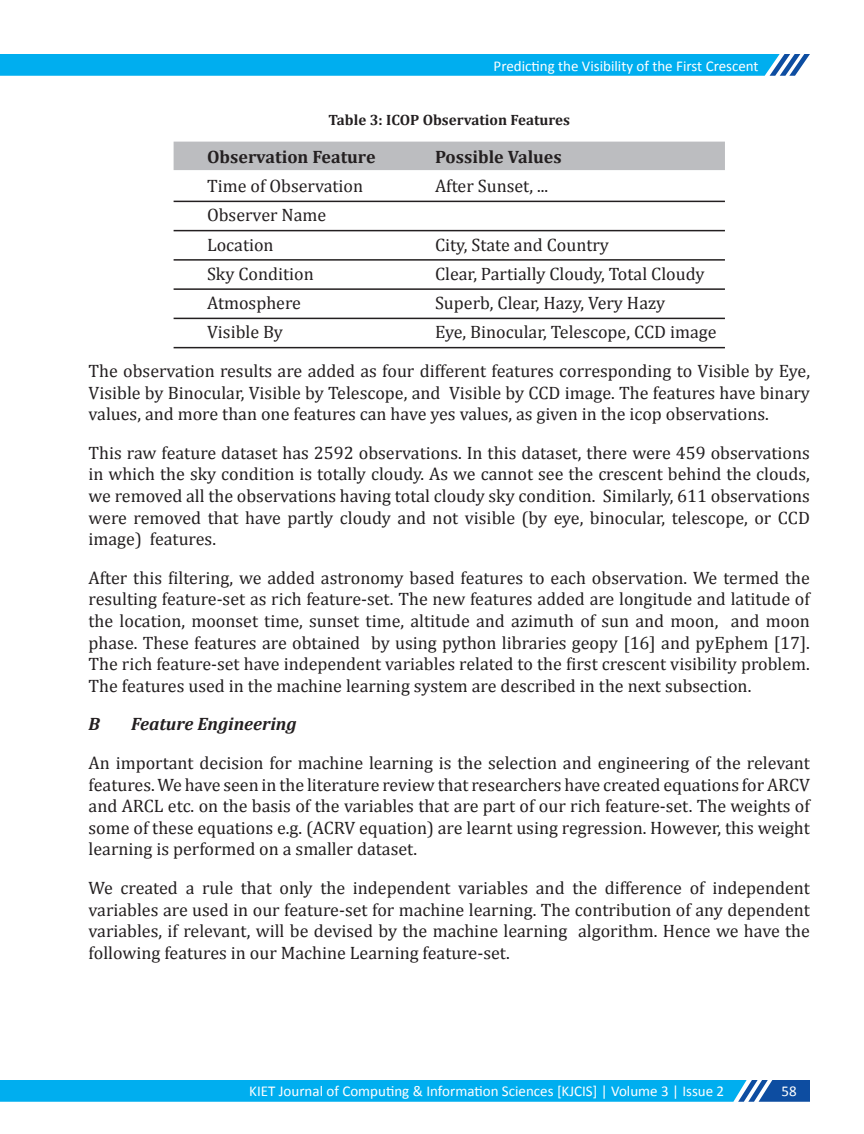
<style>
.page{position:relative;width:864px;height:1134px;background:#fff}
.page>*{position:absolute;margin:0;border:0;box-sizing:border-box;transform-origin:0 0}
.t1{font:18px/21.6px "Cambria";color:#231f20;text-align:justify}
.t2{font:700 18px "Cambria";color:#231f20}
.t3{font:italic 700 18px "Cambria";color:#231f20}
.t4{font:15px "Calibri";color:#fff}
.t5{font:700 15px "Cambria";color:#231f20}
</style>
<div class="page">
<svg style="left:0;top:54px;width:810px;height:22px;background:#09aeed"></svg>
<svg style="left:0;top:1080px;width:810px;height:22px;background:#08a9ea"></svg>
<div style="left:174px;top:142px;width:551px;height:28px;background:#bcbdc0"></div>
<hr style="left:174px;top:201px;width:551px;height:1px;background:#231f20">
<hr style="left:174px;top:230px;width:551px;height:1px;background:#231f20">
<hr style="left:174px;top:259px;width:551px;height:2px;background:#231f20">
<hr style="left:174px;top:288px;width:551px;height:2px;background:#231f20">
<hr style="left:174px;top:318px;width:551px;height:1px;background:#231f20">
<hr style="left:174px;top:347px;width:551px;height:1px;background:#231f20">
<p class="t4" style="left:494px;top:56px;width:267px">Predicting the Visibility of the First Crescent</p>
<p class="t5" style="left:329px;top:109px;width:243px">Table 3: ICOP Observation Features</p>
<p class="t2" style="left:207px;top:144px;width:170px">Observation Feature</p>
<p class="t2" style="left:435px;top:144px;width:128px">Possible Values</p>
<p class="t1" style="left:207px;top:175px;width:158px">Time of Observation</p>
<p class="t1" style="left:435px;top:175px;width:115px">After Sunset, ...</p>
<p class="t1" style="left:207px;top:201px;width:121px;line-height:29.2px">Observer Name<br>Location</p>
<p class="t1" style="left:435px;top:234px;width:175px">City, State and Country</p>
<p class="t1" style="left:207px;top:263px;width:108px">Sky Condition</p>
<p class="t1" style="left:435px;top:263px;width:271px">Clear, Partially Cloudy, Total Cloudy</p>
<p class="t1" style="left:207px;top:292px;width:95px">Atmosphere</p>
<p class="t1" style="left:435px;top:292px;width:232px">Superb, Clear, Hazy, Very Hazy</p>
<p class="t1" style="left:207px;top:321px;width:77px">Visible By</p>
<p class="t1" style="left:89px;top:313px;width:723px;line-height:38.5px;text-indent:347px">Eye, Binocular, Telescope, CCD image<br>The observation results are added as four different features corresponding to Visible by Eye,</p>
<p class="t1" style="left:89px;top:382px;width:723px">Visible by Binocular, Visible by Telescope, and Visible by CCD image. The features have binary values, and more than one features can have yes values, as given in the icop observations.</p>
<p class="t1" style="left:89px;top:442px;width:723px">This raw feature dataset has 2592 observations. In this dataset, there were 459 observations in which the sky condition is totally cloudy. As we cannot see the crescent behind the clouds, we removed all the observations having total cloudy sky condition. Similarly, 611 observations were removed that have partly cloudy and not visible (by eye, binocular, telescope, or CCD image) features.</p>
<p class="t1" style="left:89px;top:567px;width:723px">After this filtering, we added astronomy based features to each observation. We termed the resulting feature-set as rich feature-set. The new features added are longitude and latitude of the location, moonset time, sunset time, altitude and azimuth of sun and moon, and moon phase. These features are obtained by using python libraries geopy [16] and pyEphem [17].<br>The rich feature-set have independent variables related to the first crescent visibility problem.<br>The features used in the machine learning system are described in the next subsection.</p>
<p class="t3" style="left:89px;top:712px;width:13px">B</p>
<p class="t3" style="left:131px;top:712px;width:167px">Feature Engineering</p>
<p class="t1" style="left:89px;top:752px;width:723px">An important decision for machine learning is the selection and engineering of the relevant features. We have seen in the literature review that researchers have created equations for ARCV and ARCL etc. on the basis of the variables that are part of our rich feature-set. The weights of some of these equations e.g. (ACRV equation) are learnt using regression. However, this weight learning is performed on a smaller dataset.</p>
<p class="t1" style="left:89px;top:877px;width:723px">We created a rule that only the independent variables and the difference of independent variables are used in our feature-set for machine learning. The contribution of any dependent variables, if relevant, will be devised by the machine learning algorithm. Hence we have the following features in our Machine Learning feature-set.</p>
<p class="t4" style="left:249px;top:1081px;width:476px">KIET Journal of Computing &amp; Information Sciences [KJCIS] | Volume 3 | Issue 2</p>
<p class="t4" style="left:782px;top:1081px;width:17px">58</p>
</div>
